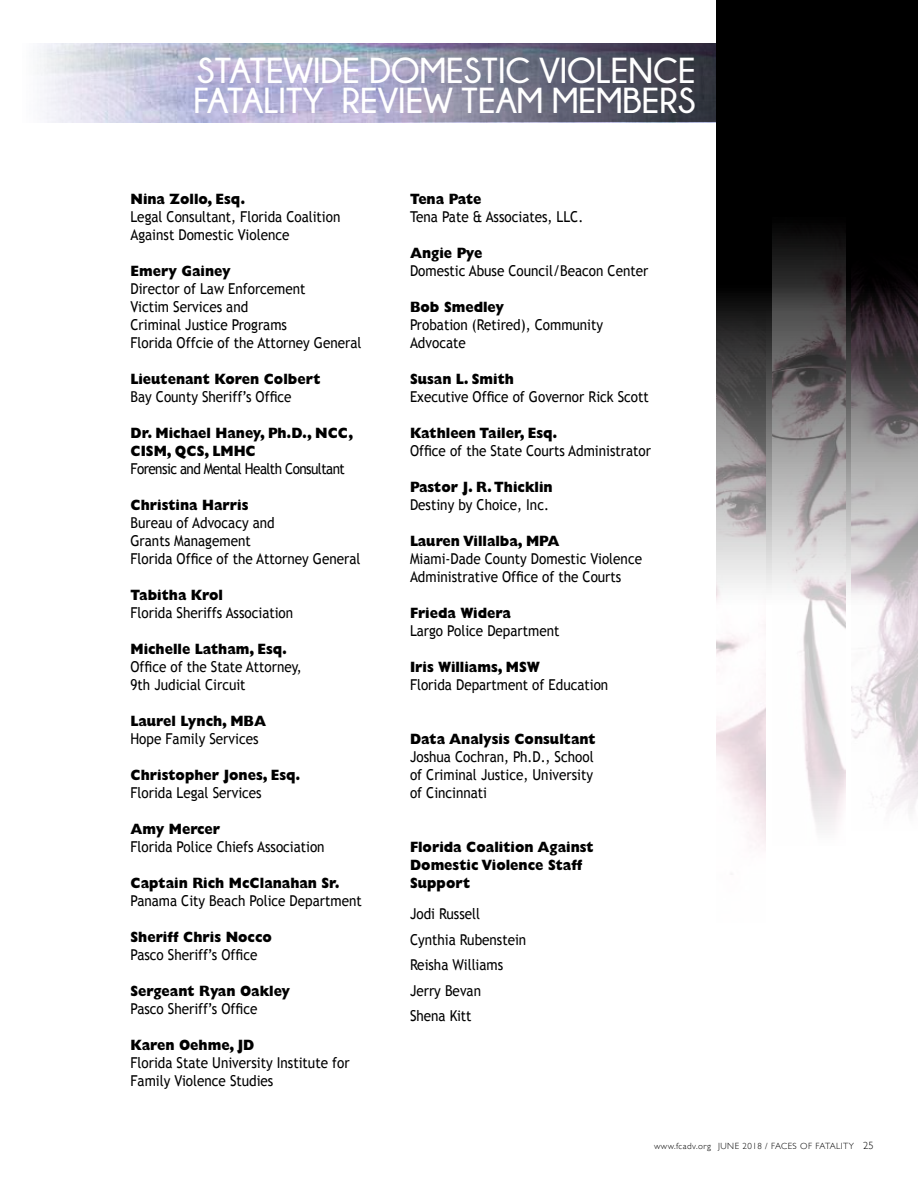
<style>
.page{position:relative;width:918px;height:1188px;background:#fff}
.page>*{position:absolute;margin:0;border:0;box-sizing:border-box;transform-origin:0 0}
.t1{font:700 36px/30px "Champagne&Limousines";color:#fff}
.t2{font:15px/18px "Trebuchet MS";color:#000;scale:.9 1}
.t3{font:800 15px/18px "Gill Sans";color:#000;scale:.9 1}
.t4{font:15px "Trebuchet MS";letter-spacing:-.04em;color:#000;scale:.9 1}
.t5{font:300 9px "Gill Sans";letter-spacing:.05em;color:#000}
.s1{font-size:10.5px}
</style>
<div class="page">
<img style="left:37px;top:44px;width:679px;height:78px">
<div style="left:716px;top:0;width:202px;height:622px;background:#000"></div>
<img style="left:716px;top:306px;width:50px;height:569px">
<img style="left:772px;top:231px;width:73px;height:599px">
<img style="left:851px;top:278px;width:67px;height:533px">
<h1 class="t1" style="left:194px;top:55px;width:504px">STATEWIDE DOMESTIC VIOLENCE<br>FATALITY REVIEW TEAM MEMBERS</h1>
<p class="t3" style="left:130px;top:190px;width:129px">Nina Zollo, Esq.</p>
<p class="t2" style="left:130px;top:208px;width:235px">Legal Consultant, Florida Coalition<br>Against Domestic Violence</p>
<p class="t3" style="left:130px;top:262px;width:113px">Emery Gainey</p>
<p class="t2" style="left:130px;top:280px;width:258px">Director of Law Enforcement<br>Victim Services and<br>Criminal Justice Programs<br>Florida Offcie of the Attorney General</p>
<p class="t3" style="left:130px;top:370px;width:213px">Lieutenant Koren Colbert</p>
<p class="t2" style="left:130px;top:388px;width:181px">Bay County Sheriff’s Office</p>
<p class="t3" style="left:130px;top:424px;width:249px">Dr. Michael Haney, Ph.D., NCC,<br>CISM, QCS, LMHC</p>
<p class="t4" style="left:130px;top:460px;width:240px">Forensic and Mental Health Consultant</p>
<p class="t3" style="left:130px;top:496px;width:133px">Christina Harris</p>
<p class="t2" style="left:130px;top:514px;width:257px">Bureau of Advocacy and<br>Grants Management<br>Florida Office of the Attorney General</p>
<p class="t3" style="left:130px;top:586px;width:104px">Tabitha Krol</p>
<p class="t2" style="left:130px;top:604px;width:182px">Florida Sheriffs Association</p>
<p class="t3" style="left:130px;top:640px;width:176px">Michelle Latham, Esq.</p>
<p class="t2" style="left:130px;top:658px;width:192px">Office of the State Attorney,<br>9th Judicial Circuit</p>
<p class="t3" style="left:130px;top:712px;width:152px">Laurel Lynch, MBA</p>
<p class="t2" style="left:130px;top:730px;width:144px">Hope Family Services</p>
<p class="t3" style="left:130px;top:766px;width:190px">Christopher Jones, Esq.</p>
<p class="t2" style="left:130px;top:784px;width:147px">Florida Legal Services</p>
<p class="t3" style="left:130px;top:820px;width:101px">Amy Mercer</p>
<p class="t2" style="left:130px;top:838px;width:217px">Florida Police Chiefs Association</p>
<p class="t3" style="left:130px;top:874px;width:234px">Captain Rich McClanahan Sr.</p>
<p class="t2" style="left:130px;top:892px;width:258px">Panama City Beach Police Department</p>
<p class="t3" style="left:130px;top:928px;width:159px">Sheriff Chris Nocco</p>
<p class="t2" style="left:130px;top:946px;width:143px">Pasco Sheriff’s Office</p>
<p class="t3" style="left:130px;top:982px;width:179px">Sergeant Ryan Oakley</p>
<p class="t2" style="left:130px;top:1000px;width:143px">Pasco Sheriff’s Office</p>
<p class="t3" style="left:130px;top:1036px;width:139px">Karen Oehme, JD</p>
<p class="t2" style="left:130px;top:1054px;width:245px">Florida State University Institute for<br>Family Violence Studies</p>
<p class="t3" style="left:410px;top:190px;width:81px">Tena Pate</p>
<p class="t2" style="left:410px;top:208px;width:194px">Tena Pate &amp; Associates, LLC.</p>
<p class="t3" style="left:410px;top:244px;width:82px">Angie Pye</p>
<p class="t2" style="left:410px;top:262px;width:266px">Domestic Abuse Council/Beacon Center</p>
<p class="t3" style="left:410px;top:298px;width:106px">Bob Smedley</p>
<p class="t2" style="left:410px;top:316px;width:216px">Probation (Retired), Community<br>Advocate</p>
<p class="t3" style="left:410px;top:370px;width:117px">Susan L. Smith</p>
<p class="t2" style="left:410px;top:388px;width:267px">Executive Office of Governor Rick Scott</p>
<p class="t3" style="left:410px;top:424px;width:165px">Kathleen Tailer, Esq.</p>
<p class="t2" style="left:410px;top:442px;width:269px">Office of the State Courts Administrator</p>
<p class="t3" style="left:410px;top:478px;width:160px">Pastor J. R. Thicklin</p>
<p class="t2" style="left:410px;top:496px;width:156px">Destiny by Choice, Inc.</p>
<p class="t3" style="left:410px;top:532px;width:168px">Lauren Villalba, MPA</p>
<p class="t2" style="left:410px;top:550px;width:259px">Miami-Dade County Domestic Violence<br>Administrative Office of the Courts</p>
<p class="t3" style="left:410px;top:604px;width:113px">Frieda Widera</p>
<p class="t2" style="left:410px;top:622px;width:168px">Largo Police Department</p>
<p class="t3" style="left:410px;top:658px;width:146px">Iris Williams, MSW</p>
<p class="t2" style="left:410px;top:676px;width:222px">Florida Department of Education</p>
<p class="t3" style="left:410px;top:730px;width:208px">Data Analysis Consultant</p>
<p class="t2" style="left:410px;top:748px;width:206px;text-align:justify">Joshua Cochran, Ph.D., School of Criminal Justice, University of Cincinnati</p>
<p class="t3" style="left:410px;top:838px;width:206px">Florida Coalition Against<br>Domestic Violence Staff<br>Support</p>
<p class="t2" style="left:410px;top:901px;width:131px;line-height:25.5px">Jodi Russell<br>Cynthia Rubenstein<br>Reisha Williams<br>Jerry Bevan<br>Shena Kitt</p>
<p class="t5" style="left:654px;top:1139px;width:221px">www.fcadv.org JUNE 2018 / FACES OF FATALITY <span class="s1">25</span></p>
</div>
